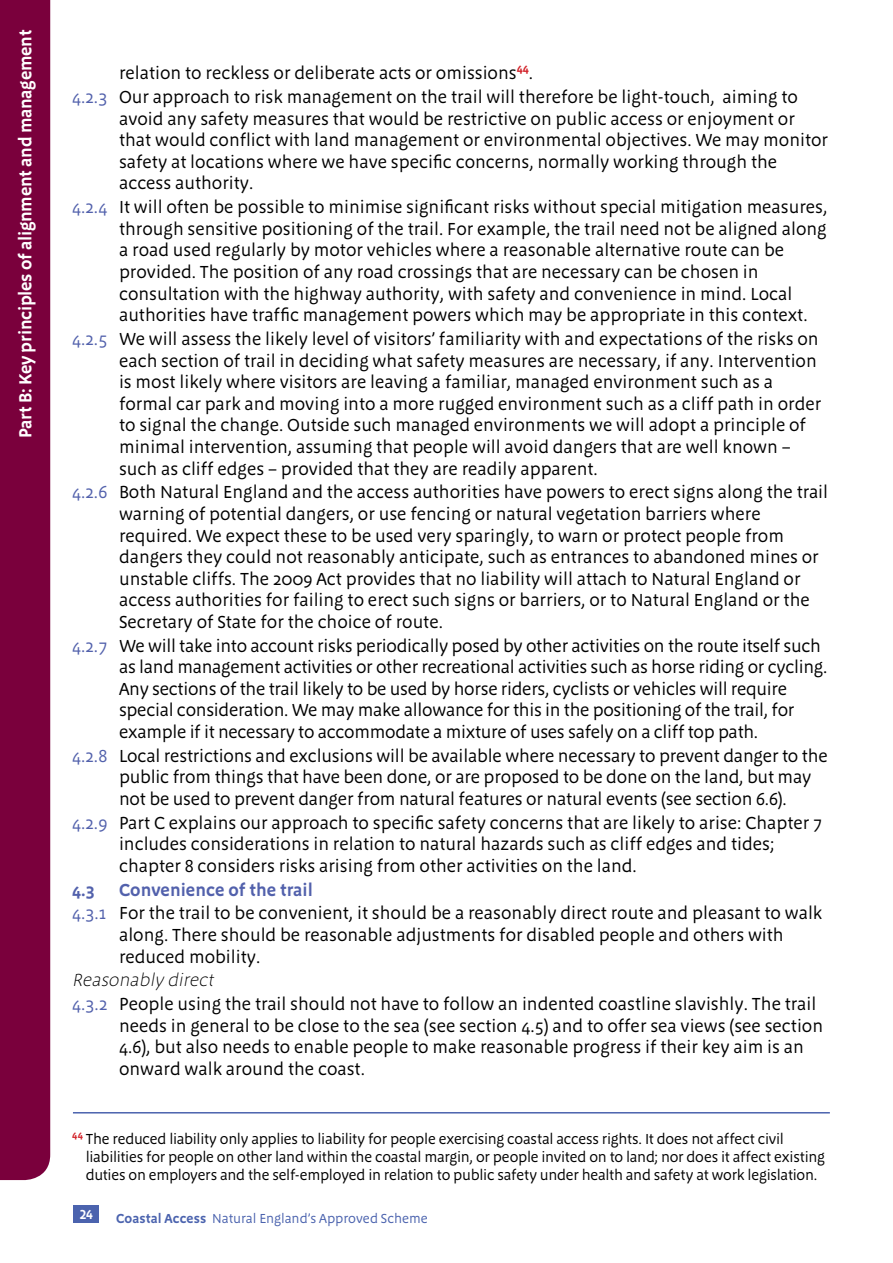
<style>
.page{position:relative;width:893px;height:1263px;background:#fff}
.page>*{position:absolute;margin:0;border:0;box-sizing:border-box;transform-origin:0 0}
.t1{font:18px/21.6px "Megano";color:#000}
.t2{font:600 18px "Megano";letter-spacing:-.015em;color:#fff}
.t3{font:600 18px "Megano";color:#5261ac}
.t4{font:italic 300 18px "Megano";color:#000}
.footnotes{font:15px/18px "Megano";letter-spacing:-.015em;color:#000}
.t5{font:13.5px "Megano";letter-spacing:-.005em;color:#4b63ae}
.t6{font:600 13.5px "Megano LF";color:#fff}
.s1{color:#5261ac}
.s2{font-weight:600}
</style>
<div class="page">
<div style="left:74px;top:1205px;width:25px;height:17px;background:#4b63ae"></div>
<hr style="left:73px;top:1112px;width:757px;height:1px;background:#4b63ae">
<div style="left:0;top:0;width:50px;height:1180px;background:#7a003c"></div>
<p class="t2" style="left:15px;top:438px;width:410px;rotate:-90deg">Part B: Key principles of alignment and management</p>
<p class="t1" style="left:119px;top:63px;width:415px">relation to reckless or deliberate acts or omissions<sup>44</sup>.</p>
<p class="t1" style="left:119px;top:86px;width:711px;text-indent:-47px"><span class="s1">4.2.3</span> Our approach to risk management on the trail will therefore be light-touch, aiming to avoid any safety measures that would be restrictive on public access or enjoyment or that would conflict with land management or environmental objectives. We may monitor safety at locations where we have specific concerns, normally working through the access authority.</p>
<p class="t1" style="left:119px;top:196px;width:710px;text-indent:-47px"><span class="s1">4.2.4</span> It will often be possible to minimise significant risks without special mitigation measures, through sensitive positioning of the trail. For example, the trail need not be aligned along a road used regularly by motor vehicles where a reasonable alternative route can be provided. The position of any road crossings that are necessary can be chosen in consultation with the highway authority, with safety and convenience in mind. Local authorities have traffic management powers which may be appropriate in this context.</p>
<p class="t1" style="left:119px;top:328px;width:704px;text-indent:-47px"><span class="s1">4.2.5</span> We will assess the likely level of visitors’ familiarity with and expectations of the risks on each section of trail in deciding what safety measures are necessary, if any. Intervention is most likely where visitors are leaving a familiar, managed environment such as a formal car park and moving into a more rugged environment such as a cliff path in order to signal the change. Outside such managed environments we will adopt a principle of minimal intervention, assuming that people will avoid dangers that are well known – such as cliff edges – provided that they are readily apparent.</p>
<p class="t1" style="left:119px;top:481px;width:711px;text-indent:-47px"><span class="s1">4.2.6</span> Both Natural England and the access authorities have powers to erect signs along the trail warning of potential dangers, or use fencing or natural vegetation barriers where required. We expect these to be used very sparingly, to warn or protect people from dangers they could not reasonably anticipate, such as entrances to abandoned mines or unstable cliffs. The 2009 Act provides that no liability will attach to Natural England or access authorities for failing to erect such signs or barriers, or to Natural England or the Secretary of State for the choice of route.</p>
<p class="t1" style="left:119px;top:635px;width:710px;text-indent:-47px"><span class="s1">4.2.7</span> We will take into account risks periodically posed by other activities on the route itself such as land management activities or other recreational activities such as horse riding or cycling.<br>Any sections of the trail likely to be used by horse riders, cyclists or vehicles will require special consideration. We may make allowance for this in the positioning of the trail, for example if it necessary to accommodate a mixture of uses safely on a cliff top path.</p>
<p class="t1" style="left:119px;top:745px;width:710px;text-indent:-47px"><span class="s1">4.2.8</span> Local restrictions and exclusions will be available where necessary to prevent danger to the public from things that have been done, or are proposed to be done on the land, but may not be used to prevent danger from natural features or natural events (see section 6.6).</p>
<p class="t1" style="left:119px;top:812px;width:704px;text-indent:-47px"><span class="s1">4.2.9</span> Part C explains our approach to specific safety concerns that are likely to arise: Chapter 7 includes considerations in relation to natural hazards such as cliff edges and tides; chapter 8 considers risks arising from other activities on the land.</p>
<p class="t3" style="left:72px;top:879px;width:24px">4.3</p>
<p class="t3" style="left:119px;top:879px;width:195px">Convenience of the trail</p>
<p class="t1" style="left:119px;top:902px;width:705px;text-indent:-47px"><span class="s1">4.3.1</span> For the trail to be convenient, it should be a reasonably direct route and pleasant to walk along. There should be reasonable adjustments for disabled people and others with reduced mobility.</p>
<p class="t4" style="left:72px;top:969px;width:146px">Reasonably direct</p>
<p class="t1" style="left:119px;top:993px;width:706px;text-indent:-47px"><span class="s1">4.3.2</span> People using the trail should not have to follow an indented coastline slavishly. The trail needs in general to be close to the sea (see section 4.5) and to offer sea views (see section 4.6), but also needs to enable people to make reasonable progress if their key aim is an onward walk around the coast.</p>
<p class="footnotes" style="left:86px;top:1130px;width:741px;text-indent:-14px"><sup>44</sup> The reduced liability only applies to liability for people exercising coastal access rights. It does not affect civil liabilities for people on other land within the coastal margin, or people invited on to land; nor does it affect existing duties on employers and the self-employed in relation to public safety under health and safety at work legislation.</p>
<p class="t6" style="left:79px;top:1206px;width:15px">24</p>
<p class="t5" style="left:116px;top:1210px;width:313px"><span class="s2">Coastal Access</span> Natural England’s Approved Scheme</p>
</div>
